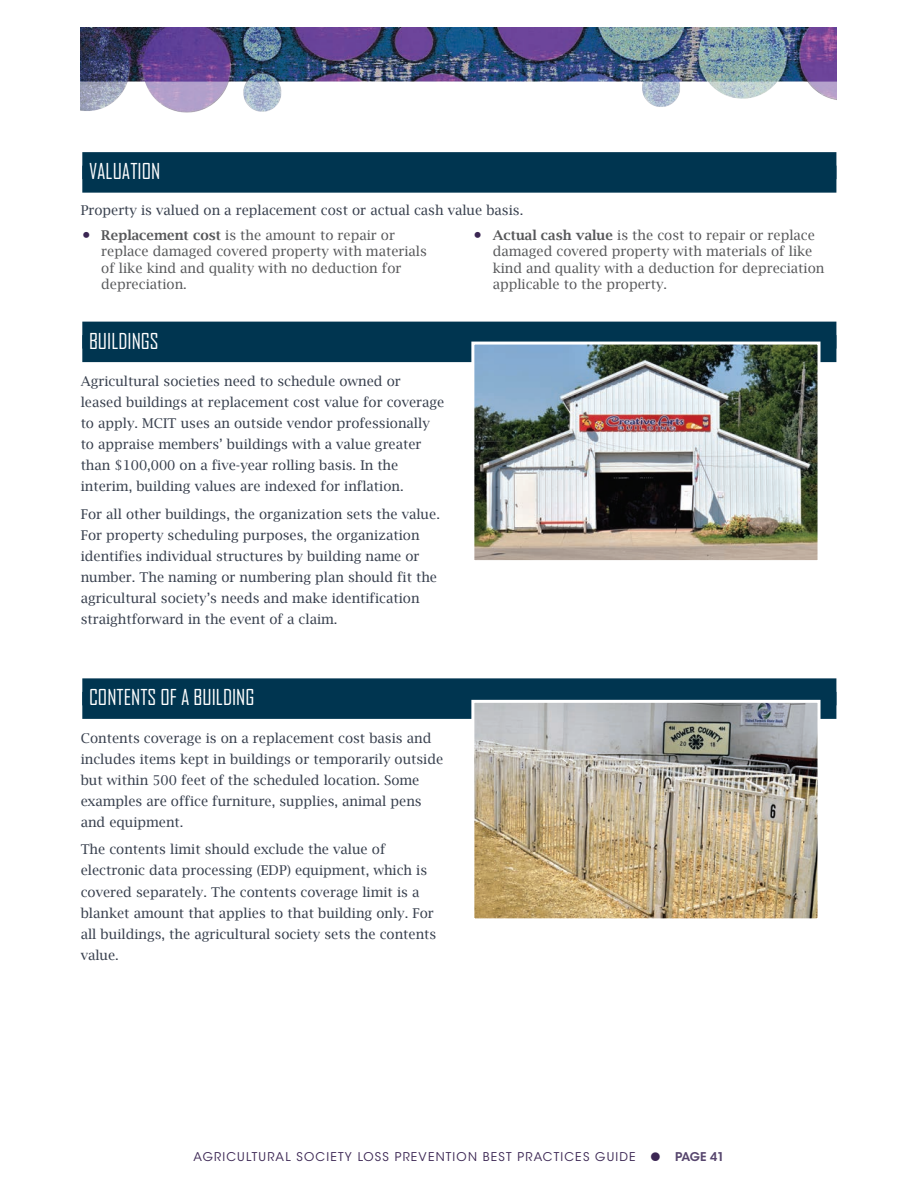
<style>
.page{position:relative;width:918px;height:1188px;background:#fff}
.page>*{position:absolute;margin:0;border:0;box-sizing:border-box;transform-origin:0 0}
.Subsection_Blue_Rule{font:21px "Agency FB";color:#fff}
.t1{font:13.5px/21px "Lucida Bright";color:#373f4d}
.t2{font:13.5px/16.5px "Lucida Bright";color:#57585a}
.t3{font:12px "ITC Avant Garde Std";letter-spacing:.1em;color:#3b2653}
.t4{font:600 12px "ITC Avant Garde Std";letter-spacing:-.025em;color:#56456d}
.s1{font-weight:600}
</style>
<div class="page">
<img style="left:81px;top:27px;width:756px;height:86px">
<div style="left:82px;top:322px;width:754px;height:27px;background:#003550"></div>
<div style="left:82px;top:335px;width:754px;height:27px;background:#003550"></div>
<div style="left:82px;top:152px;width:754px;height:27px;background:#003550"></div>
<div style="left:82px;top:166px;width:754px;height:27px;background:#003550"></div>
<div style="left:82px;top:678px;width:754px;height:27px;background:#003550"></div>
<div style="left:82px;top:692px;width:754px;height:27px;background:#003550"></div>
<img style="left:475px;top:346px;width:342px;height:213px">
<div style="left:471px;top:342px;width:350px;height:221px;border:3px solid #fff"></div>
<img style="left:475px;top:704px;width:342px;height:213px">
<div style="left:471px;top:700px;width:350px;height:221px;border:3px solid #fff"></div>
<p class="Subsection_Blue_Rule" style="left:89px;top:158px;width:73px">VALUATION</p>
<p class="t1" style="left:81px;top:200px;width:444px">Property is valued on a replacement cost or actual cash value basis.</p>
<p class="t2" style="left:101px;top:227px;width:327px"><span class="s1">Replacement cost</span> is the amount to repair or replace damaged covered property with materials of like kind and quality with no deduction for depreciation.</p>
<p class="t2" style="left:493px;top:227px;width:333px"><span class="s1">Actual cash value</span> is the cost to repair or replace damaged covered property with materials of like kind and quality with a deduction for depreciation applicable to the property.</p>
<p class="Subsection_Blue_Rule" style="left:89px;top:328px;width:71px">BUILDINGS</p>
<p class="t1" style="left:81px;top:371px;width:365px">Agricultural societies need to schedule owned or leased buildings at replacement cost value for coverage to apply. MCIT uses an outside vendor professionally to appraise members’ buildings with a value greater than $100,000 on a five-year rolling basis. In the interim, building values are indexed for inflation.</p>
<p class="t1" style="left:81px;top:503px;width:361px">For all other buildings, the organization sets the value.<br>For property scheduling purposes, the organization identifies individual structures by building name or number. The naming or numbering plan should fit the agricultural society’s needs and make identification straightforward in the event of a claim.</p>
<p class="Subsection_Blue_Rule" style="left:89px;top:685px;width:167px">CONTENTS OF A BUILDING</p>
<p class="t1" style="left:81px;top:727px;width:364px">Contents coverage is on a replacement cost basis and includes items kept in buildings or temporarily outside but within 500 feet of the scheduled location. Some examples are office furniture, supplies, animal pens and equipment.</p>
<p class="t1" style="left:81px;top:839px;width:357px">The contents limit should exclude the value of electronic data processing (EDP) equipment, which is covered separately. The contents coverage limit is a blanket amount that applies to that building only. For all buildings, the agricultural society sets the contents value.</p>
<p class="t3" style="left:194px;top:1149px;width:444px">AGRICULTURAL SOCIETY LOSS PREVENTION BEST PRACTICES GUIDE</p>
<p class="t4" style="left:675px;top:1149px;width:51px">PAGE 41</p>
</div>
